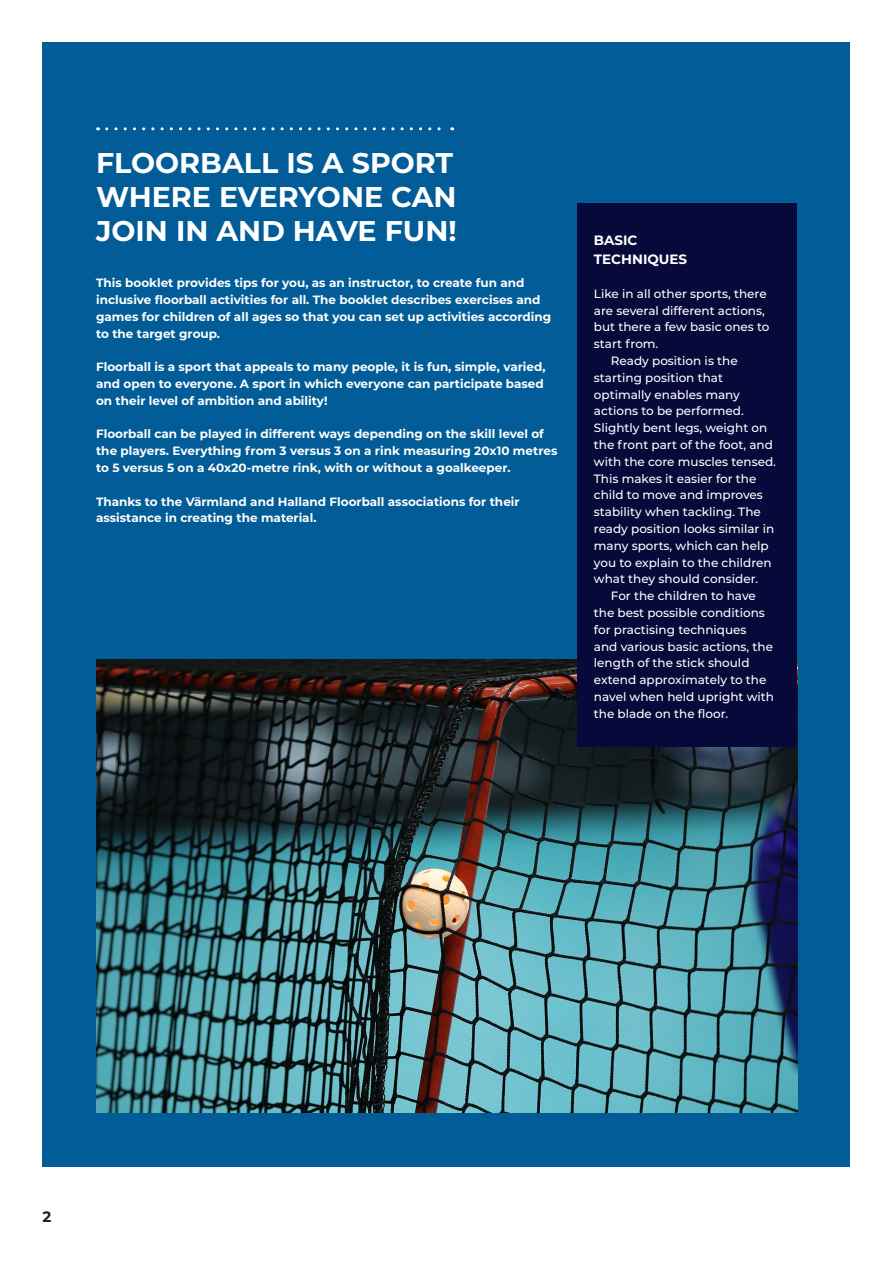
<style>
.page{position:relative;width:893px;height:1263px;background:#fff}
.page>*{position:absolute;margin:0;border:0;box-sizing:border-box;transform-origin:0 0}
.Kapitelrubrik_ren{font:700 28.5px/34.2px "Montserrat";color:#fff}
.t1{font:700 15px "Montserrat";color:#231f20}
.Underrubrik{font:700 13.5px/18.9px "Montserrat";color:#fff}
.Ingress_-_mindre{font:700 12px/16.8px "Montserrat";color:#fff}
.Brödtext_-_mindre{font:500 12px/16.8px "Montserrat";color:#fff}
.Brödtext_utan_indrag{font:500 12px/16.8px "Montserrat";color:#fff}
</style>
<div class="page">
<div style="left:43px;top:43px;width:807px;height:1124px;background:#015c97"></div>
<img style="left:96px;top:659px;width:701px;height:453px">
<div style="left:578px;top:203px;width:219px;height:543px;background:#08093b"></div>
<svg style="left:107px;top:127px;width:346px;height:3px"></svg>
<p class="Kapitelrubrik_ren" style="left:96px;top:144px;width:362px">FLOORBALL IS A SPORT<br>WHERE EVERYONE CAN<br>JOIN IN AND HAVE FUN!</p>
<p class="Ingress_-_mindre" style="left:96px;top:274px;width:456px">This booklet provides tips for you, as an instructor, to create fun and inclusive floorball activities for all. The booklet describes exercises and games for children of all ages so that you can set up activities according to the target group.</p>
<p class="Ingress_-_mindre" style="left:96px;top:358px;width:451px">Floorball is a sport that appeals to many people, it is fun, simple, varied, and open to everyone. A sport in which everyone can participate based on their level of ambition and ability!</p>
<p class="Ingress_-_mindre" style="left:96px;top:425px;width:463px">Floorball can be played in different ways depending on the skill level of the players. Everything from 3 versus 3 on a rink measuring 20x10 metres to 5 versus 5 on a 40x20-metre rink, with or without a goalkeeper.</p>
<p class="Ingress_-_mindre" style="left:96px;top:492px;width:425px">Thanks to the Värmland and Halland Floorball associations for their assistance in creating the material.</p>
<p class="Underrubrik" style="left:594px;top:230px;width:95px">BASIC<br>TECHNIQUES</p>
<p class="Brödtext_utan_indrag" style="left:594px;top:285px;width:177px">Like in all other sports, there are several different actions, but there a few basic ones to start from.</p>
<p class="Brödtext_-_mindre" style="left:594px;top:352px;width:184px;text-indent:17px">Ready position is the starting position that optimally enables many actions to be performed.<br>Slightly bent legs, weight on the front part of the foot, and with the core muscles tensed.<br>This makes it easier for the child to move and improves stability when tackling. The ready position looks similar in many sports, which can help you to explain to the children what they should consider.</p>
<p class="Brödtext_-_mindre" style="left:594px;top:587px;width:182px;text-indent:17px">For the children to have the best possible conditions for practising techniques<br>and various basic actions, the length of the stick should extend approximately to the navel when held upright with the blade on the floor.</p>
<p class="t1" style="left:43px;top:1206px;width:10px">2</p>
</div>
